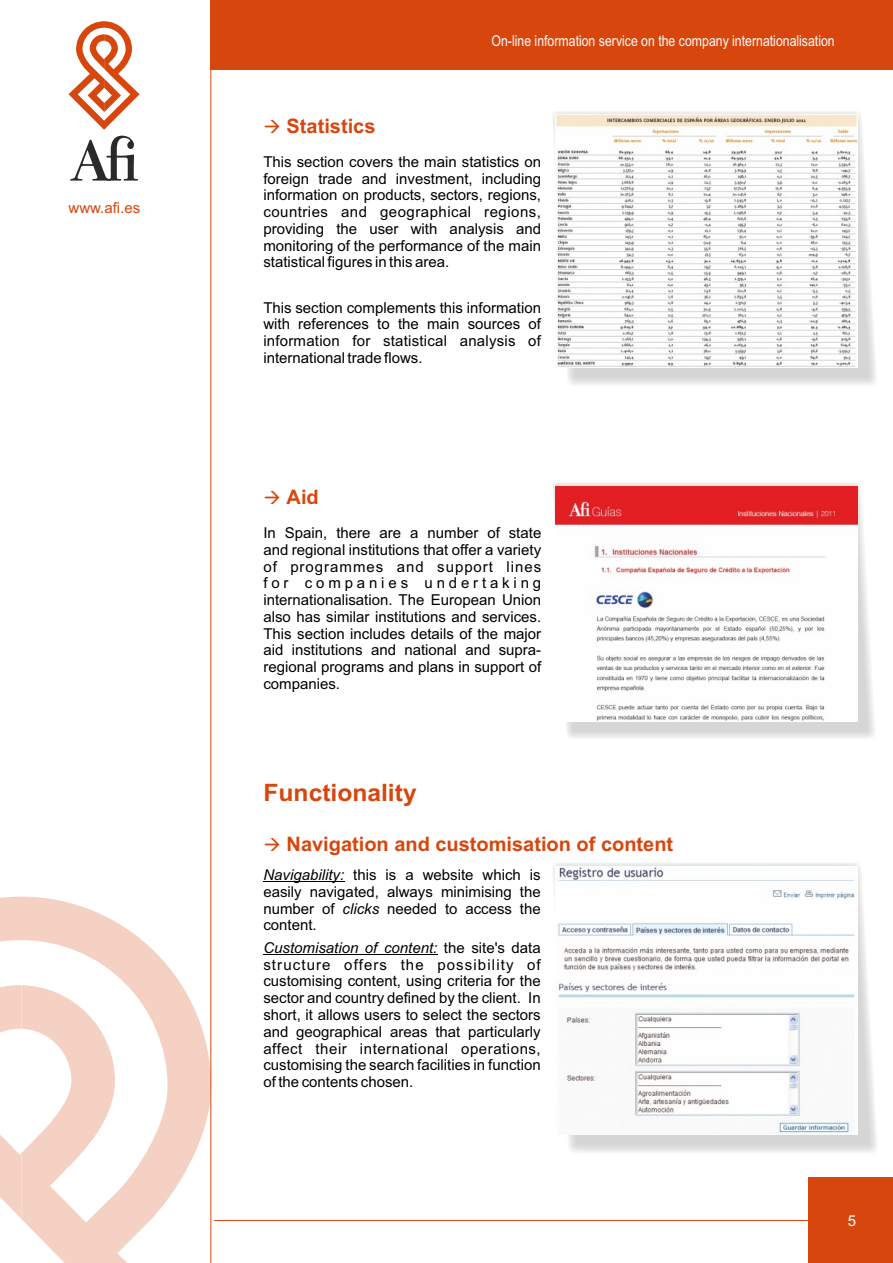
<style>
.page{position:relative;width:893px;height:1263px;background:#fff}
.page>*{position:absolute;margin:0;border:0;box-sizing:border-box;transform-origin:0 0}
.t1{font:700 24px "Arial";color:#d7460d}
.t2{font:700 19.95px "Arial";color:#d7460d}
.t3{font:15px/16.8px "Arial";color:#000;text-align:justify}
.t4{font:15px "Arial Narrow";color:#fefefe}
.t5{font:15px "Arial";color:#d7460d}
.t6{font:15px "Arial";color:#fefefe}
.s1{font-style:italic}
</style>
<div class="page">
<svg style="left:553px;top:111px;width:323px;height:274px"></svg>
<img style="left:556px;top:115px;width:302px;height:252px">
<svg style="left:553px;top:483px;width:321px;height:255px"></svg>
<img style="left:556px;top:486px;width:302px;height:236px">
<svg style="left:553px;top:863px;width:324px;height:289px"></svg>
<img style="left:556px;top:866px;width:302px;height:268px">
<hr style="left:274px;top:881px;width:70px;height:1px;background:#000">
<hr style="left:274px;top:954px;width:163px;height:1px;background:#000">
<div style="left:211px;top:0;width:682px;height:69px;background:#d7460d"></div>
<div style="left:808px;top:1178px;width:85px;height:85px;background:#d7460d"></div>
<hr style="left:214px;top:1220px;width:600px;height:1px;background:#d7460d">
<hr style="left:211px;top:0;width:1px;height:1263px;background:#d7460d">
<svg style="left:0;top:896px;width:215px;height:367px"></svg>
<svg style="left:70px;top:136px;width:68px;height:45px"></svg>
<svg style="left:69px;top:21px;width:71px;height:109px"></svg>
<p class="t5" style="left:68px;top:202px;width:73px">www.afi.es</p>
<h2 class="t2" style="left:263px;top:118px;width:114px">→ Statistics</h2>
<p class="t4" style="left:492px;top:35px;width:345px">On-line information service on the company internationalisation</p>
<p class="t3" style="left:263px;top:155px;width:279px">This section covers the main statistics on foreign trade and investment, including information on products, sectors, regions, countries and geographical regions, providing the user with analysis and monitoring of the performance of the main statistical figures in this area.</p>
<p class="t3" style="left:263px;top:300px;width:279px">This section complements this information with references to the main sources of information for statistical analysis of international trade flows.</p>
<h2 class="t2" style="left:263px;top:490px;width:57px">→ Aid</h2>
<p class="t3" style="left:263px;top:526px;width:279px">In Spain, there are a number of state and regional institutions that offer a variety of programmes and support lines for companies undertaking internationalisation. The European Union also has similar institutions and services.<br>This section includes details of the major aid institutions and national and supra&shy;regional programs and plans in support of companies.</p>
<h1 class="t1" style="left:264px;top:784px;width:155px">Functionality</h1>
<h2 class="t2" style="left:263px;top:837px;width:411px">→ Navigation and customisation of content</h2>
<p class="t3" style="left:263px;top:868px;width:279px"><span class="s1">Navigability:</span> this is a website which is easily navigated, always minimising the number of <span class="s1">clicks</span> needed to access the content.</p>
<p class="t3" style="left:263px;top:941px;width:279px"><span class="s1">Customisation of content:</span> the site's data structure offers the possibility of customising content, using criteria for the sector and country defined by the client. In short, it allows users to select the sectors and geographical areas that particularly affect their international operations, customising the search facilities in function of the contents chosen.</p>
<p class="t6" style="left:848px;top:1215px;width:10px">5</p>
</div>
